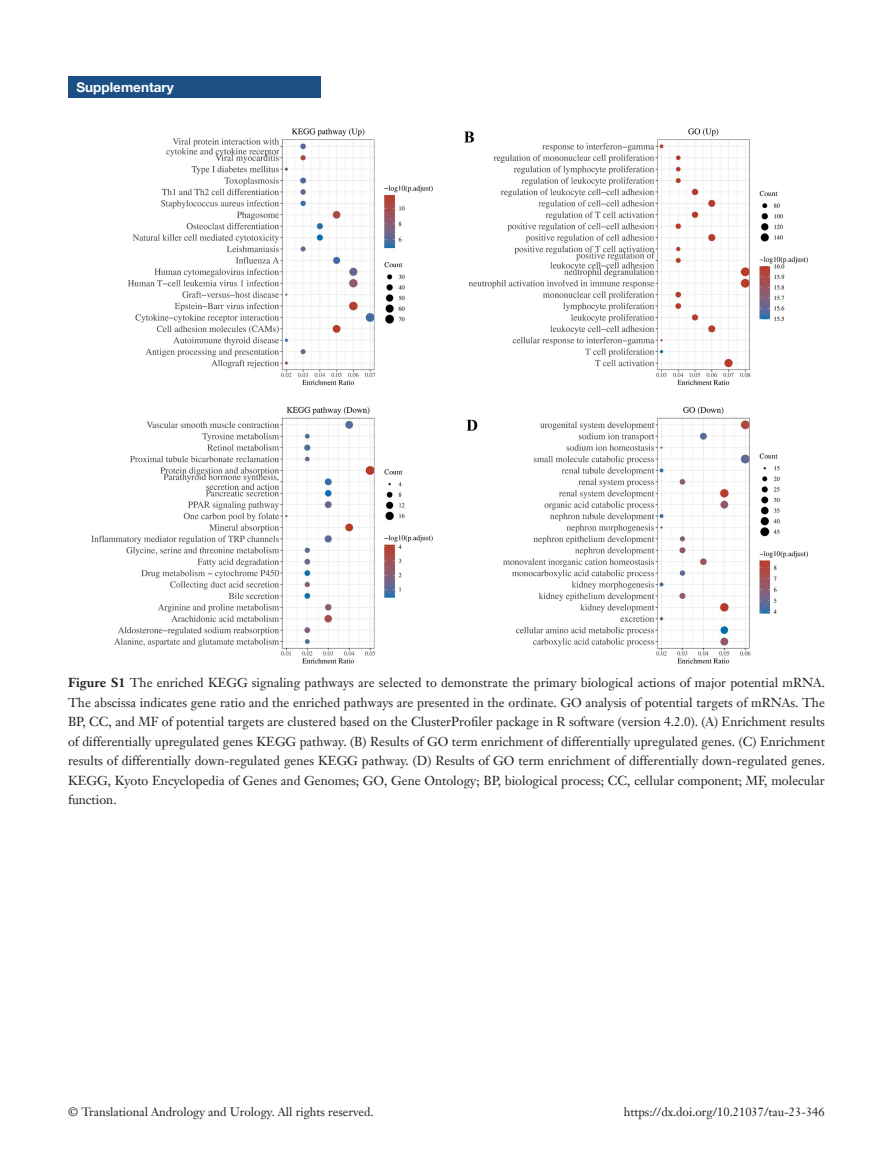
<style>
.page{position:relative;width:893px;height:1170px;background:#fff}
.page>*{position:absolute;margin:0;border:0;box-sizing:border-box;transform-origin:0 0}
.栏目{font:700 13.5px "Helvetica Neue LT Pro";color:#fff}
.t1{font:12.75px/19.5px "Janson Text LT";color:#231f20;text-align:justify}
.t2{font:12px "Janson Text LT";color:#231f20}
.s1{font-weight:700}
</style>
<div class="page">
<img style="left:91px;top:128px;width:717px;height:535px">
<div style="left:68px;top:77px;width:252px;height:21px;background:#1c5085"></div>
<p class="栏目" style="left:77px;top:79px;width:99px">Supplementary</p>
<p class="t1" style="left:68px;top:673px;width:758px"><span class="s1">Figure S1</span> The enriched KEGG signaling pathways are selected to demonstrate the primary biological actions of major potential mRNA.<br>The abscissa indicates gene ratio and the enriched pathways are presented in the ordinate. GO analysis of potential targets of mRNAs. The BP, CC, and MF of potential targets are clustered based on the ClusterProfiler package in R software (version 4.2.0). (A) Enrichment results of differentially upregulated genes KEGG pathway. (B) Results of GO term enrichment of differentially upregulated genes. (C) Enrichment results of differentially down-regulated genes KEGG pathway. (D) Results of GO term enrichment of differentially down-regulated genes.<br>KEGG, Kyoto Encyclopedia of Genes and Genomes; GO, Gene Ontology; BP, biological process; CC, cellular component; MF, molecular function.</p>
<p class="t2" style="left:68px;top:1104px;width:307px">© Translational Andrology and Urology. All rights reserved.</p>
<p class="t2" style="left:624px;top:1104px;width:202px">https://dx.doi.org/10.21037/tau-23-346</p>
</div>
